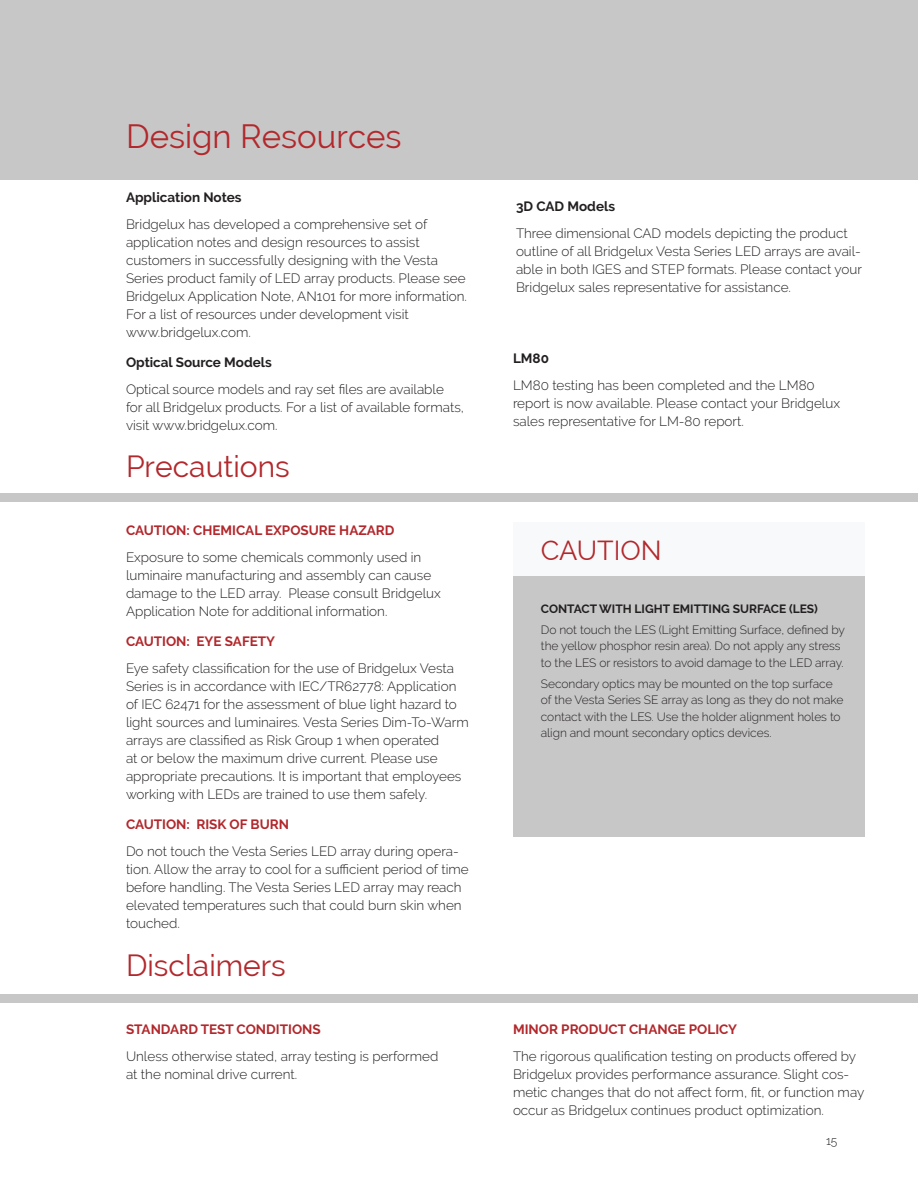
<style>
.page{position:relative;width:918px;height:1188px;background:#fff}
.page>*{position:absolute;margin:0;border:0;box-sizing:border-box;transform-origin:0 0}
.t1{font:33px "Raleway";color:#b2282c}
.t2{font:30px "Raleway";color:#b2282c}
.t3{font:27px "Raleway";color:#b2282c}
.t4{font:300 13.5px/18px "Raleway";color:#221f1f}
.t5{font:700 13.5px "Raleway";color:#b2282c}
.t6{font:700 13.5px "Raleway";color:#221f1f}
.t7{font:300 12px/16.5px "Raleway";letter-spacing:-.005em;color:#221f1f}
.t8{font:700 12px "Raleway";color:#221f1f}
</style>
<div class="page">
<div style="left:0;top:0;width:918px;height:180px;background:#c8c7c7"></div>
<div style="left:0;top:994px;width:918px;height:9px;background:#c8c7c7"></div>
<div style="left:0;top:493px;width:918px;height:9px;background:#c8c7c7"></div>
<div style="left:513px;top:522px;width:351px;height:315px;background:#c8c7c7"></div>
<div style="left:513px;top:522px;width:351px;height:54px;background:#f8f9fa"></div>
<h1 class="t1" style="left:126px;top:124px;width:277px">Design Resources</h1>
<p class="t6" style="left:126px;top:190px;width:117px">Application Notes</p>
<p class="t4" style="left:126px;top:217px;width:343px">Bridgelux has developed a comprehensive set of application notes and design resources to assist customers in successfully designing with the Vesta Series product family of LED array products. Please see Bridgelux Application Note, AN101 for more information.<br>For a list of resources under development visit www.bridgelux.com.</p>
<p class="t6" style="left:126px;top:355px;width:147px">Optical Source Models</p>
<p class="t4" style="left:126px;top:380px;width:340px">Optical source models and ray set 昀椀les are available<br>for all Bridgelux products. For a list of available formats, visit www.bridgelux.com.</p>
<h2 class="t2" style="left:126px;top:454px;width:165px">Precautions</h2>
<p class="t5" style="left:126px;top:523px;width:270px">CAUTION: CHEMICAL EXPOSURE HAZARD</p>
<p class="t4" style="left:126px;top:550px;width:316px">Exposure to some chemicals commonly used in luminaire manufacturing and assembly can cause damage to the LED array. Please consult Bridgelux Application Note for additional information.</p>
<p class="t5" style="left:126px;top:634px;width:151px">CAUTION: EYE SAFETY</p>
<p class="t4" style="left:126px;top:659px;width:344px">Eye safety classi昀椀cation for the use of Bridgelux Vesta Series is in accordance with IEC/TR62778: Application of IEC 62471 for the assessment of blue light hazard to light sources and luminaires. Vesta Series Dim-To-Warm arrays are classi昀椀ed as Risk Group 1 when operated<br>at or below the maximum drive current. Please use appropriate precautions. It is important that employees working with LEDs are trained to use them safely.</p>
<p class="t5" style="left:126px;top:817px;width:165px">CAUTION: RISK OF BURN</p>
<p class="t4" style="left:126px;top:844px;width:344px">Do not touch the Vesta Series LED array during opera&shy;tion. Allow the array to cool for a su昀케cient period of time before handling. The Vesta Series LED array may reach elevated temperatures such that could burn skin when touched.</p>
<h2 class="t2" style="left:126px;top:954px;width:161px">Disclaimers</h2>
<p class="t5" style="left:126px;top:1021px;width:196px">STANDARD TEST CONDITIONS</p>
<p class="t4" style="left:126px;top:1047px;width:314px">Unless otherwise stated, array testing is performed at the nominal drive current.</p>
<p class="t6" style="left:516px;top:200px;width:101px">3D CAD Models</p>
<p class="t4" style="left:516px;top:225px;width:348px">Three dimensional CAD models depicting the product outline of all Bridgelux Vesta Series LED arrays are avail&shy;able in both IGES and STEP formats. Please contact your Bridgelux sales representative for assistance.</p>
<p class="t6" style="left:513px;top:353px;width:38px">LM80</p>
<p class="t4" style="left:513px;top:377px;width:329px">LM80 testing has been completed and the LM80 report is now available. Please contact your Bridgelux sales representative for LM-80 report.</p>
<h3 class="t3" style="left:541px;top:540px;width:122px">CAUTION</h3>
<p class="t8" style="left:541px;top:602px;width:279px">CONTACT WITH LIGHT EMITTING SURFACE (LES)</p>
<p class="t7" style="left:541px;top:621px;width:306px">Do not touch the LES (Light Emitting Surface, de昀椀ned by the yellow phosphor resin area). Do not apply any stress to the LES or resistors to avoid damage to the LED array.</p>
<p class="t7" style="left:541px;top:677px;width:304px">Secondary optics may be mounted on the top surface of the Vesta Series SE array as long as they do not make contact with the LES. Use the holder alignment holes to align and mount secondary optics devices.</p>
<p class="t5" style="left:513px;top:1021px;width:226px">MINOR PRODUCT CHANGE POLICY</p>
<p class="t4" style="left:513px;top:1047px;width:353px">The rigorous quali昀椀cation testing on products o昀昀ered by Bridgelux provides performance assurance. Slight cos&shy;metic changes that do not a昀昀ect form, 昀椀t, or function may occur as Bridgelux continues product optimization.</p>
<p class="t7" style="left:826px;top:1134px;width:13px">15</p>
</div>
